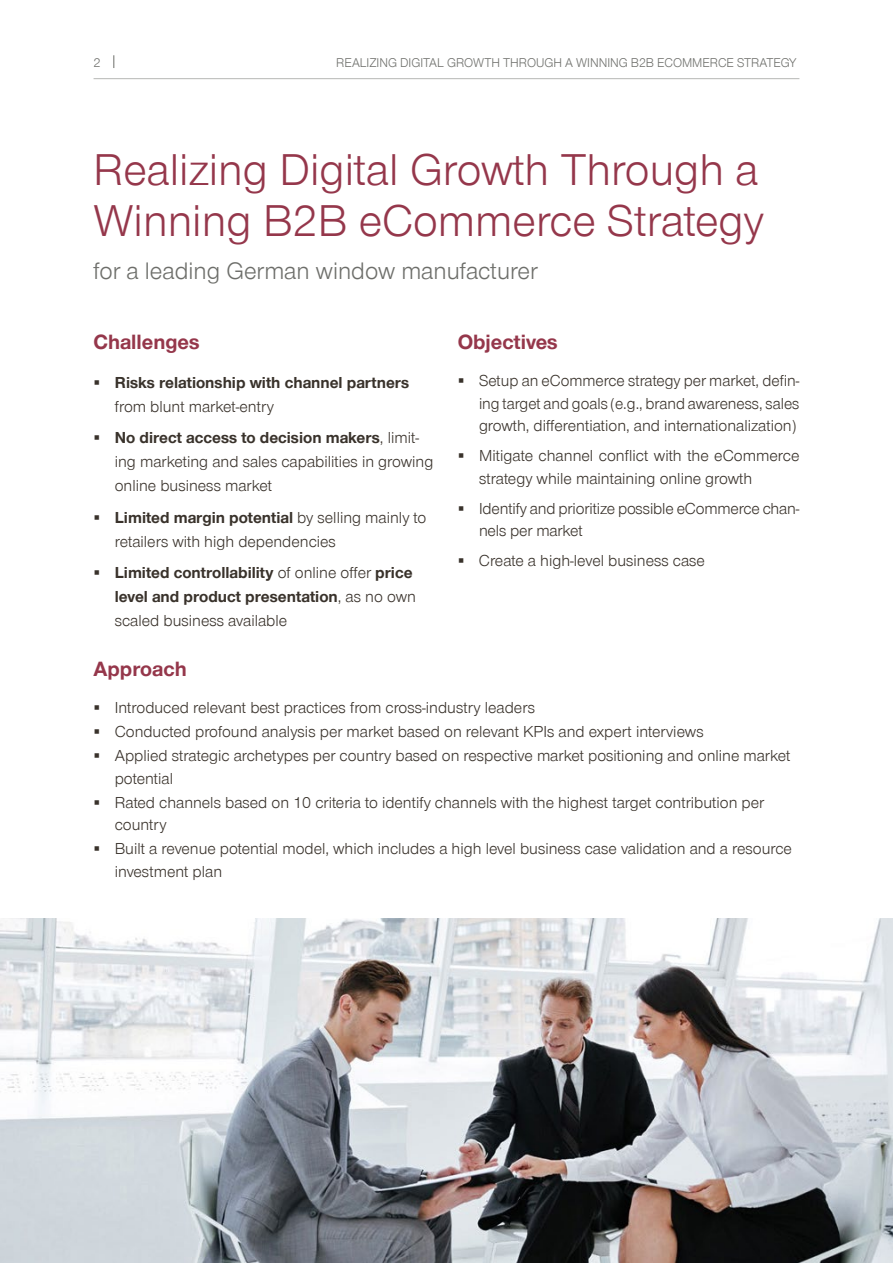
<style>
.page{position:relative;width:893px;height:1263px;background:#fff}
.page>*{position:absolute;margin:0;border:0;box-sizing:border-box;transform-origin:0 0}
.t1{font:42px/51px "Simon Kucher";color:#95374b}
.t2{font:22.5px "Simon Kucher";color:#6d6e6a}
.t3{font:700 19.5px "Simon Kucher";color:#95374b}
.t4{font:15px/24px "Simon Kucher";color:#39322b}
.t5{font:700 15px/24px "Simon Kucher";color:#39322b}
.t6{font:12px "Simon Kucher";color:#6d6e6a;scale:.96 1}
.t7{font:12px "Simon Kucher";color:#6d6e6a}
.s1{font-weight:400}
.s2{font-weight:700}
</style>
<div class="page">
<hr style="left:94px;top:78px;width:705px;height:1px;background:#b6b7b5">
<svg style="left:113px;top:55px;width:1px;height:13px"></svg>
<img style="left:1px;top:918px;width:892px;height:345px">
<p class="t7" style="left:94px;top:56px;width:9px">2</p>
<p class="t6" style="left:336px;top:56px;width:481px">REALIZING DIGITAL GROWTH THROUGH A WINNING B2B ECOMMERCE STRATEGY</p>
<h1 class="t1" style="left:94px;top:145px;width:672px">Realizing Digital Growth Through a<br>Winning B2B eCommerce Strategy</h1>
<h2 class="t2" style="left:94px;top:258px;width:446px">for a leading German window manufacturer</h2>
<h3 class="t3" style="left:94px;top:330px;width:108px">Challenges</h3>
<p class="t5" style="left:115px;top:370px;width:296px">Risks relationship with channel partners</p>
<p class="t5" style="left:115px;top:391px;width:306px;line-height:31.5px"><span class="s1">from blunt market-entry<br></span>No direct access to decision makers<span class="s1">, limit-</span></p>
<p class="t4" style="left:115px;top:450px;width:320px">ing marketing and sales capabilities in growing online business market</p>
<p class="t4" style="left:115px;top:505px;width:313px"><span class="s2">Limited margin potential</span> by selling mainly to retailers with high dependencies</p>
<p class="t5" style="left:115px;top:561px;width:303px">Limited controllability <span class="s1">of online offer</span> price level and product presentation<span class="s1">, as no own scaled business available</span></p>
<h3 class="t3" style="left:458px;top:330px;width:102px">Objectives</h3>
<p class="t4" style="left:479px;top:370px;width:322px;line-height:22.5px;text-align:justify">Setup an eCommerce strategy per market, defin&shy;ing target and goals (e.g., brand awareness, sales growth, differentiation, and internationalization)</p>
<p class="t4" style="left:479px;top:445px;width:322px;line-height:22.5px">Mitigate channel conflict with the eCommerce strategy while maintaining online growth</p>
<p class="t4" style="left:479px;top:497px;width:322px;line-height:22.5px">Identify and prioritize possible eCommerce chan&shy;nels per market</p>
<p class="t4" style="left:479px;top:549px;width:228px">Create a high-level business case</p>
<h3 class="t3" style="left:94px;top:658px;width:95px">Approach</h3>
<p class="t4" style="left:115px;top:696px;width:677px">Introduced relevant best practices from cross-industry leaders<br>Conducted profound analysis per market based on relevant KPIs and expert interviews<br>Applied strategic archetypes per country based on respective market positioning and online market</p>
<p class="t4" style="left:115px;top:767px;width:651px">potential<br>Rated channels based on 10 criteria to identify channels with the highest target contribution per</p>
<p class="t4" style="left:115px;top:813px;width:679px">country<br>Built a revenue potential model, which includes a high level business case validation and a resource</p>
<p class="t4" style="left:115px;top:860px;width:109px">investment plan</p>
</div>
